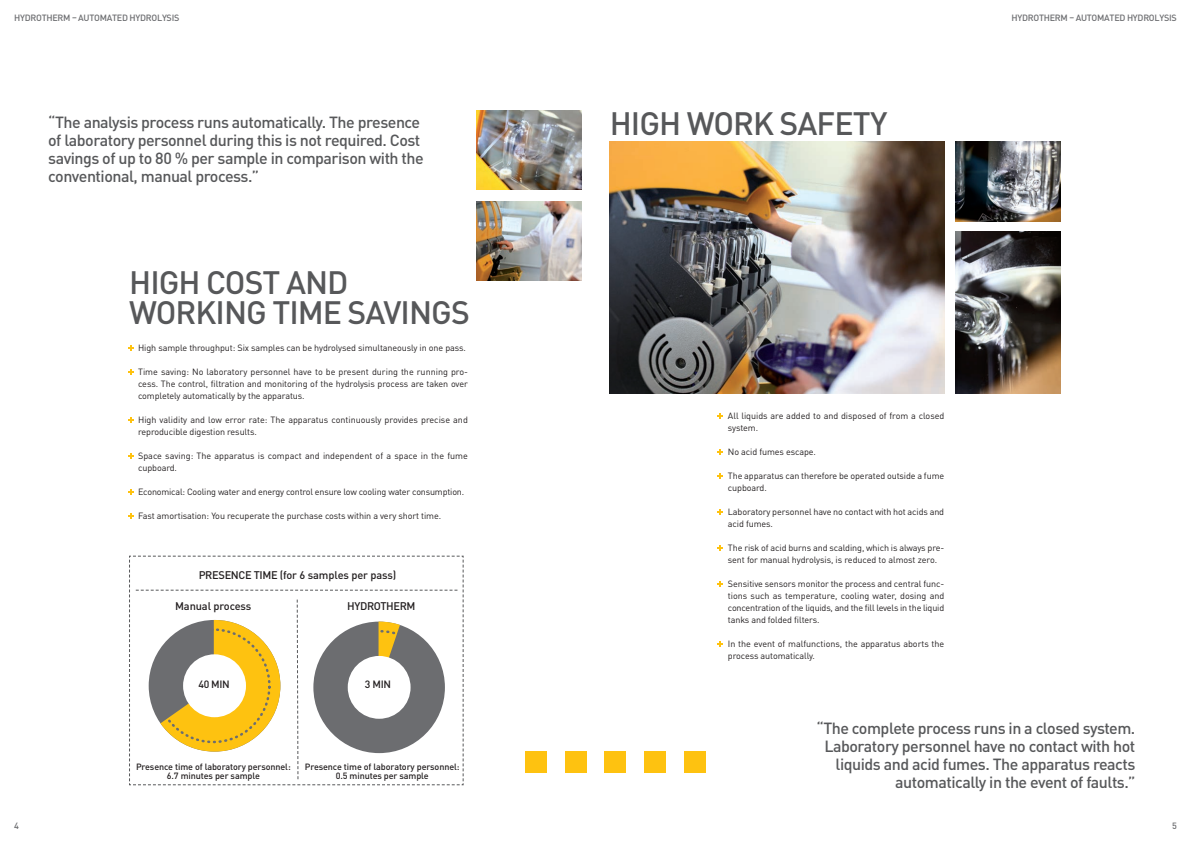
<style>
.page{position:relative;width:1191px;height:842px;background:#fff}
.page>*{position:absolute;margin:0;border:0;box-sizing:border-box;transform-origin:0 0}
.Headline_normal{font:500 32px/30px "DINOT";letter-spacing:-.03em;color:#57585a}
.Hervorgehoben{font:500 16px/18px "DINOT";letter-spacing:-.03em;color:#57585a}
.Headline_klein_EN{font:500 11px "DINOT";letter-spacing:-.025em;color:#231f20}
.Headline_klein{font:500 10.5px "DINOT";letter-spacing:-.03em;color:#231f20}
.Fließtext{font:9px/12px "DINOT";letter-spacing:-.01em;color:#231f20}
.t1{font:500 9px/9px "DINOT";letter-spacing:-.01em;color:#231f20;text-align:center}
.t2{font:500 9px "DINOT";letter-spacing:-.03em;color:#6c6d70}
</style>
<div class="page">
<svg style="left:129px;top:556px;width:334px;height:229px"></svg>
<div style="left:525px;top:751px;width:21px;height:21px;background:#fec210"></div>
<div style="left:565px;top:751px;width:21px;height:21px;background:#fec210"></div>
<div style="left:605px;top:751px;width:21px;height:21px;background:#fec210"></div>
<div style="left:644px;top:751px;width:22px;height:21px;background:#fec210"></div>
<div style="left:684px;top:751px;width:21px;height:21px;background:#fec210"></div>
<img style="left:955px;top:142px;width:105px;height:79px">
<img style="left:476px;top:201px;width:105px;height:80px">
<img style="left:476px;top:111px;width:105px;height:79px">
<img style="left:609px;top:142px;width:336px;height:251px">
<img style="left:955px;top:232px;width:105px;height:161px">
<svg style="left:128px;top:345px;width:5px;height:6px"></svg>
<svg style="left:128px;top:369px;width:5px;height:5px"></svg>
<svg style="left:128px;top:417px;width:5px;height:6px"></svg>
<svg style="left:128px;top:453px;width:5px;height:6px"></svg>
<svg style="left:128px;top:489px;width:5px;height:6px"></svg>
<svg style="left:128px;top:513px;width:5px;height:6px"></svg>
<svg style="left:717px;top:414px;width:6px;height:5px"></svg>
<svg style="left:717px;top:450px;width:6px;height:5px"></svg>
<svg style="left:717px;top:474px;width:6px;height:5px"></svg>
<svg style="left:717px;top:510px;width:6px;height:5px"></svg>
<svg style="left:717px;top:546px;width:6px;height:5px"></svg>
<svg style="left:717px;top:581px;width:6px;height:6px"></svg>
<svg style="left:717px;top:642px;width:6px;height:5px"></svg>
<p class="t2" style="left:14px;top:12px;width:167px">HYDROTHERM – AUTOMATED HYDROLYSIS</p>
<p class="t2" style="left:1011px;top:12px;width:167px">HYDROTHERM – AUTOMATED HYDROLYSIS</p>
<p class="Hervorgehoben" style="left:48px;top:113px;width:377px">“The analysis process runs automatically. The presence of laboratory personnel during this is not required. Cost savings of up to 80 % per sample in comparison with the conventional, manual process.”</p>
<p class="Headline_normal" style="left:129px;top:266px;width:342px">HIGH COST AND<br>WORKING TIME SAVINGS</p>
<p class="Fließtext" style="left:138px;top:342px;width:329px">High sample throughput: Six samples can be hydrolysed simultaneously in one pass.</p>
<p class="Fließtext" style="left:138px;top:366px;width:331px;text-align:justify">Time saving: No laboratory personnel have to be present during the running pro&shy;cess. The control, filtration and monitoring of the hydrolysis process are taken over completely automatically by the apparatus.</p>
<p class="Fließtext" style="left:138px;top:414px;width:331px">High validity and low error rate: The apparatus continuously provides precise and reproducible digestion results.</p>
<p class="Fließtext" style="left:138px;top:450px;width:331px">Space saving: The apparatus is compact and independent of a space in the fume cupboard.</p>
<p class="Fließtext" style="left:138px;top:486px;width:328px">Economical: Cooling water and energy control ensure low cooling water consumption.</p>
<p class="Fließtext" style="left:138px;top:510px;width:305px">Fast amortisation: You recuperate the purchase costs within a very short time.</p>
<p class="Headline_klein_EN" style="left:199px;top:568px;width:199px">PRESENCE TIME (for 6 samples per pass)</p>
<p class="Headline_klein_EN" style="left:175px;top:598px;width:78px">Manual process</p>
<p class="Headline_klein_EN" style="left:347px;top:598px;width:70px">HYDROTHERM</p>
<p class="Headline_klein" style="left:198px;top:677px;width:33px">40 MIN</p>
<p class="Headline_klein" style="left:365px;top:677px;width:28px">3 MIN</p>
<p class="t1" style="left:136px;top:762px;width:156px">Presence time of laboratory personnel:<br>6.7 minutes per sample</p>
<p class="t1" style="left:305px;top:762px;width:156px">Presence time of laboratory personnel:<br>0.5 minutes per sample</p>
<p class="Headline_normal" style="left:610px;top:108px;width:279px">HIGH WORK SAFETY</p>
<p class="Fließtext" style="left:728px;top:410px;width:218px">All liquids are added to and disposed of from a closed system.</p>
<p class="Fließtext" style="left:728px;top:446px;width:90px">No acid fumes escape.</p>
<p class="Fließtext" style="left:728px;top:470px;width:218px">The apparatus can therefore be operated outside a fume cupboard.</p>
<p class="Fließtext" style="left:728px;top:506px;width:218px">Laboratory personnel have no contact with hot acids and acid fumes.</p>
<p class="Fließtext" style="left:728px;top:542px;width:218px">The risk of acid burns and scalding, which is always pre&shy;sent for manual hydrolysis, is reduced to almost zero.</p>
<p class="Fließtext" style="left:728px;top:578px;width:218px;text-align:justify">Sensitive sensors monitor the process and central func&shy;tions such as temperature, cooling water, dosing and concentration of the liquids, and the fill levels in the liquid tanks and folded filters.</p>
<p class="Fließtext" style="left:728px;top:638px;width:218px">In the event of malfunctions, the apparatus aborts the process automatically.</p>
<p class="Hervorgehoben" style="left:816px;top:719px;width:320px;text-align:right">“The complete process runs in a closed system.<br>Laboratory personnel have no contact with hot liquids and acid fumes. The apparatus reacts automatically in the event of faults.”</p>
<p class="t2" style="left:14px;top:820px;width:6px">4</p>
<p class="t2" style="left:1172px;top:820px;width:6px">5</p>
</div>
